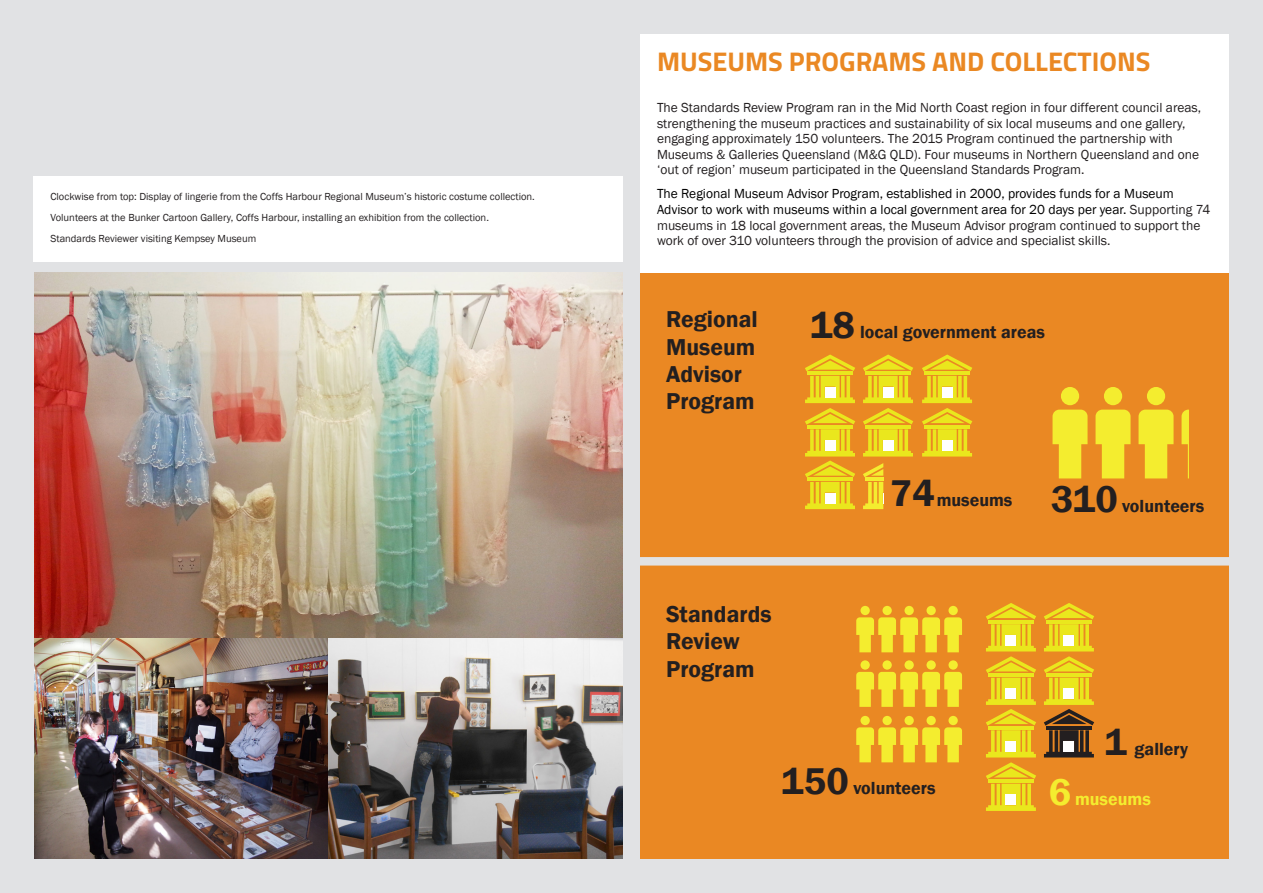
<style>
.page{position:relative;width:1263px;height:893px;background:#e1e2e4}
.page>*{position:absolute;margin:0;border:0;box-sizing:border-box;transform-origin:0 0}
.header_2{font:700 27px "Titillium";color:#ea8823}
.copy{font:600 23.7px/27.2px "Franklin Gothic";color:#231f20}
.t1{font:600 18px "Franklin Gothic";color:#231f20}
.t2{font:600 18px "Franklin Gothic";color:#f4ed2f}
.copy-2{font:13.5px/15.5px "Franklin Gothic";color:#231f20}
.copy-3{font:10.5px "Franklin Gothic";color:#231f20}
.s1{color:#000}
.s2{font-size:38.25px}
</style>
<div class="page">
<div style="left:640px;top:272px;width:589px;height:587px;background:#ea8823"></div>
<div style="left:640px;top:34px;width:589px;height:238px;background:#fff"></div>
<svg style="left:805px;top:355px;width:50px;height:154px"></svg>
<div style="left:825px;top:493px;width:10px;height:10px;background:#fff"></div>
<svg style="left:863px;top:355px;width:50px;height:102px"></svg>
<div style="left:883px;top:440px;width:10px;height:11px;background:#fff"></div>
<svg style="left:922px;top:355px;width:50px;height:102px"></svg>
<div style="left:942px;top:440px;width:10px;height:11px;background:#fff"></div>
<svg style="left:863px;top:463px;width:21px;height:46px"></svg>
<svg style="left:986px;top:603px;width:50px;height:208px"></svg>
<div style="left:1006px;top:794px;width:10px;height:11px;background:#fff"></div>
<svg style="left:1044px;top:603px;width:50px;height:154px"></svg>
<div style="left:1064px;top:741px;width:10px;height:11px;background:#fff"></div>
<div style="left:860px;top:660px;width:10px;height:10px;background:#f4ed2f;border-radius:50%"></div>
<div style="left:882px;top:660px;width:10px;height:10px;background:#f4ed2f;border-radius:50%"></div>
<div style="left:904px;top:660px;width:10px;height:10px;background:#f4ed2f;border-radius:50%"></div>
<div style="left:926px;top:660px;width:10px;height:10px;background:#f4ed2f;border-radius:50%"></div>
<div style="left:948px;top:660px;width:10px;height:10px;background:#f4ed2f;border-radius:50%"></div>
<svg style="left:856px;top:672px;width:106px;height:35px"></svg>
<div style="left:860px;top:716px;width:10px;height:9px;background:#f4ed2f;border-radius:50%"></div>
<div style="left:882px;top:716px;width:10px;height:9px;background:#f4ed2f;border-radius:50%"></div>
<div style="left:904px;top:716px;width:10px;height:9px;background:#f4ed2f;border-radius:50%"></div>
<div style="left:926px;top:716px;width:10px;height:9px;background:#f4ed2f;border-radius:50%"></div>
<div style="left:948px;top:716px;width:10px;height:9px;background:#f4ed2f;border-radius:50%"></div>
<svg style="left:856px;top:727px;width:106px;height:35px"></svg>
<div style="left:860px;top:606px;width:10px;height:9px;background:#f4ed2f;border-radius:50%"></div>
<div style="left:882px;top:606px;width:10px;height:9px;background:#f4ed2f;border-radius:50%"></div>
<div style="left:904px;top:606px;width:10px;height:9px;background:#f4ed2f;border-radius:50%"></div>
<div style="left:926px;top:606px;width:10px;height:9px;background:#f4ed2f;border-radius:50%"></div>
<div style="left:948px;top:606px;width:10px;height:9px;background:#f4ed2f;border-radius:50%"></div>
<svg style="left:856px;top:617px;width:106px;height:35px"></svg>
<div style="left:1061px;top:387px;width:18px;height:18px;background:#f4ed2f;border-radius:50%"></div>
<svg style="left:1052px;top:410px;width:35px;height:68px"></svg>
<div style="left:1104px;top:387px;width:18px;height:18px;background:#f4ed2f;border-radius:50%"></div>
<svg style="left:1095px;top:410px;width:35px;height:68px"></svg>
<div style="left:1147px;top:387px;width:18px;height:18px;background:#f4ed2f;border-radius:50%"></div>
<svg style="left:1138px;top:410px;width:35px;height:68px"></svg>
<svg style="left:1181px;top:410px;width:7px;height:68px"></svg>
<img style="left:34px;top:272px;width:589px;height:587px">
<div style="left:631px;top:557px;width:632px;height:9px;background:#e1e2e4"></div>
<div style="left:33px;top:176px;width:590px;height:86px;background:#fff"></div>
<p class="copy-3" style="left:50px;top:190px;width:486px">Clockwise from top: Display of lingerie from the Coffs Harbour Regional Museum’s historic costume collection.</p>
<p class="copy-3" style="left:50px;top:211px;width:440px">Volunteers at the Bunker Cartoon Gallery, Coffs Harbour, installing an exhibition from the collection.</p>
<p class="copy-3" style="left:50px;top:231px;width:207px">Standards Reviewer visiting Kempsey Museum</p>
<p class="header_2" style="left:657px;top:41px;width:495px">MUSEUMS PROGRAMS AND COLLECTIONS</p>
<p class="copy-2" style="left:657px;top:100px;width:546px">The Standards Review Program ran in the Mid North Coast region in four different council areas, strengthening the museum practices and sustainability of six local museums and one gallery, engaging approximately 150 volunteers. The 2015 Program continued the partnership with Museums &amp; Galleries Queensland (M&amp;G QLD). Four museums in Northern Queensland and one ‘out of region’ museum participated in the Queensland Standards Program.</p>
<p class="copy-2" style="left:657px;top:187px;width:555px"><span class="s1">The Regional Museum Advisor Program, established in 2000, provides funds for a Museum Advisor to work with museums within a local government area for 20 days per year.</span> Supporting 74 museums in 18 local government areas, the Museum Advisor program continued to support the work of over 310 volunteers through the provision of advice and specialist skills.</p>
<p class="copy" style="left:666px;top:306px;width:93px">Regional<br>Museum<br>Advisor<br>Program</p>
<h3 class="t1" style="left:810px;top:321px;width:236px"><span class="s2">18</span> local government areas</h3>
<h3 class="t1" style="left:890px;top:489px;width:124px"><span class="s2">74</span> museums</h3>
<h3 class="t1" style="left:1051px;top:495px;width:155px"><span class="s2">310</span> volunteers</h3>
<p class="copy" style="left:666px;top:601px;width:107px">Standards<br>Review<br>Program</p>
<h3 class="t1" style="left:781px;top:777px;width:156px"><span class="s2">150</span> volunteers</h3>
<h3 class="t1" style="left:1104px;top:738px;width:85px"><span class="s2">1</span> gallery</h3>
<h3 class="t2" style="left:1049px;top:788px;width:104px"><span class="s2">6</span> museums</h3>
</div>
